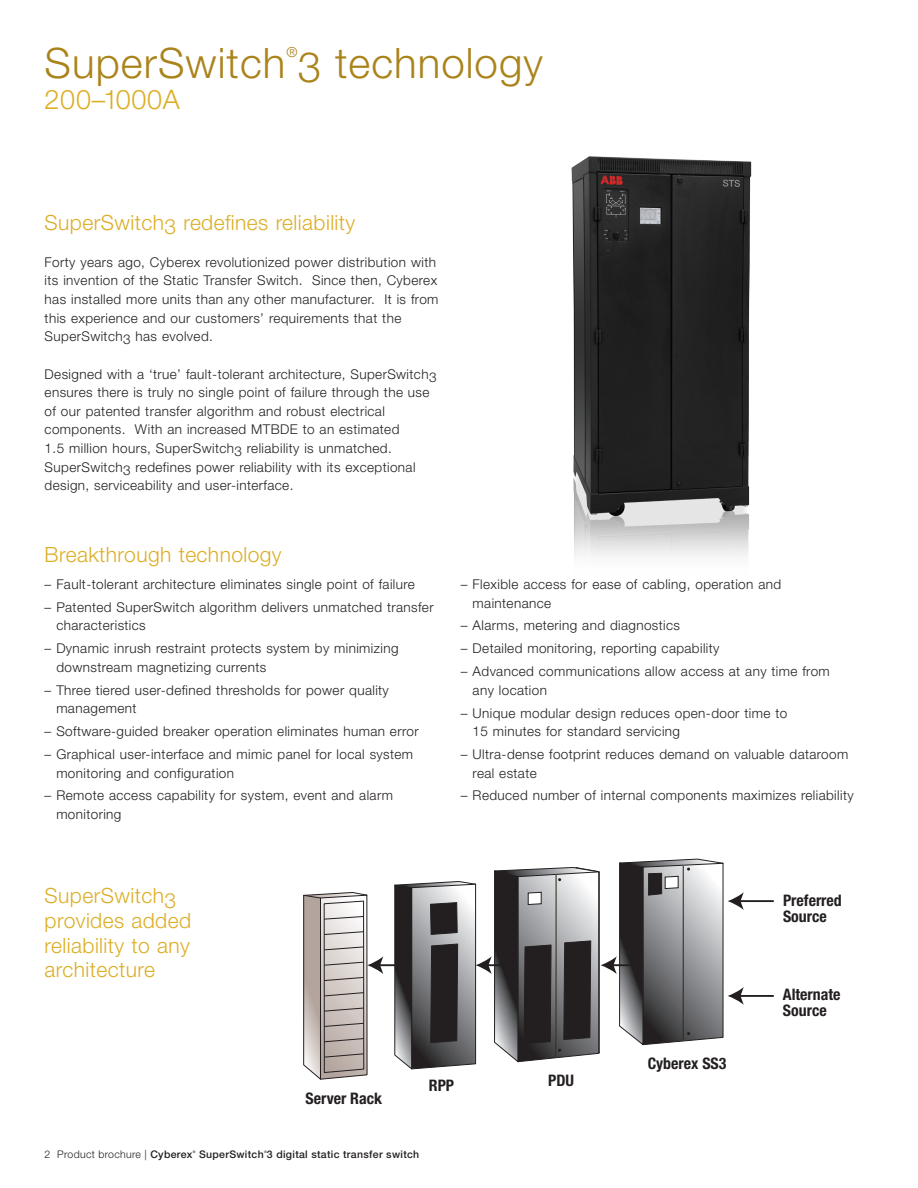
<style>
.page{position:relative;width:918px;height:1188px;background:#fff}
.page>*{position:absolute;margin:0;border:0;box-sizing:border-box;transform-origin:0 0}
.t1{font:300 42px "Helvetica Neue";letter-spacing:.025em;color:#aa831b}
.t2{font:300 27px "Helvetica Neue";letter-spacing:.025em;color:#dcae26}
.t3{font:300 21px/24.8px "Helvetica Neue";letter-spacing:.02em;color:#dcae26}
.t4{font:700 condensed 15.9px/15.9px "Helvetica Neue";color:#231f20}
.t5{font:300 13.8px "Helvetica Neue";color:#aa831b}
.t6{font:300 13.5px/18.6px "Helvetica Neue";letter-spacing:.03em;color:#231f20}
.t7{font:500 10.5px "Helvetica Neue";letter-spacing:.03em;color:#231f20}
.t8{font:300 10.5px "Helvetica Neue";letter-spacing:.03em;color:#231f20}
.t9{font:500 3.45px "Helvetica Neue";color:#231f20}
.s1{font-weight:500}
</style>
<div class="page">
<hr style="left:739px;top:900px;width:35px;height:2px;background:#231f20">
<hr style="left:739px;top:995px;width:35px;height:2px;background:#231f20">
<hr style="left:379px;top:964px;width:21px;height:2px;background:#231f20">
<svg style="left:303px;top:892px;width:80px;height:188px"></svg>
<svg style="left:394px;top:859px;width:350px;height:211px"></svg>
<img style="left:571px;top:156px;width:181px;height:401px">
<p class="t5" style="left:286px;top:43px;width:13px">®</p>
<h1 class="t1" style="left:45px;top:37px;width:500px">SuperSwitch 3 technology</h1>
<h2 class="t2" style="left:45px;top:83px;width:137px">200–1000A</h2>
<h3 class="t3" style="left:45px;top:209px;width:312px">SuperSwitch3 redefines reliability</h3>
<p class="t6" style="left:45px;top:252px;width:395px">Forty years ago, Cyberex revolutionized power distribution with its invention of the Static Transfer Switch. Since then, Cyberex has installed more units than any other manufacturer. It is from this experience and our customers’ requirements that the SuperSwitch3 has evolved.</p>
<p class="t6" style="left:45px;top:364px;width:393px">Designed with a ‘true’ fault-tolerant architecture, SuperSwitch3 ensures there is truly no single point of failure through the use of our patented transfer algorithm and robust electrical components. With an increased MTBDE to an estimated<br>1.5 million hours, SuperSwitch3 reliability is unmatched.<br>SuperSwitch3 redefines power reliability with its exceptional design, serviceability and user-interface.</p>
<h3 class="t3" style="left:45px;top:542px;width:239px">Breakthrough technology</h3>
<p class="t6" style="left:45px;top:575px;width:372px">– Fault-tolerant architecture eliminates single point of failure</p>
<p class="t6" style="left:56px;top:597px;width:379px;text-indent:-12px">– Patented SuperSwitch algorithm delivers unmatched transfer characteristics</p>
<p class="t6" style="left:56px;top:639px;width:344px;text-indent:-12px">– Dynamic inrush restraint protects system by minimizing downstream magnetizing currents</p>
<p class="t6" style="left:56px;top:680px;width:334px;text-indent:-12px">– Three tiered user-defined thresholds for power quality management</p>
<p class="t6" style="left:45px;top:722px;width:375px">– Software-guided breaker operation eliminates human error</p>
<p class="t6" style="left:56px;top:745px;width:358px;text-indent:-12px">– Graphical user-interface and mimic panel for local system monitoring and configuration</p>
<p class="t6" style="left:56px;top:786px;width:338px;text-indent:-12px">– Remote access capability for system, event and alarm monitoring</p>
<h3 class="t3" style="left:45px;top:883px;width:148px">SuperSwitch3 provides added reliability to any architecture</h3>
<p class="t6" style="left:473px;top:575px;width:310px;text-indent:-12px">– Flexible access for ease of cabling, operation and maintenance</p>
<p class="t6" style="left:461px;top:616px;width:221px">– Alarms, metering and diagnostics</p>
<p class="t6" style="left:461px;top:639px;width:260px">– Detailed monitoring, reporting capability</p>
<p class="t6" style="left:473px;top:662px;width:359px;text-indent:-12px">– Advanced communications allow access at any time from any location</p>
<p class="t6" style="left:473px;top:703px;width:316px;text-indent:-12px">– Unique modular design reduces open-door time to<br>15 minutes for standard servicing</p>
<p class="t6" style="left:473px;top:745px;width:377px;text-indent:-12px">– Ultra-dense footprint reduces demand on valuable dataroom real estate</p>
<p class="t6" style="left:461px;top:786px;width:394px">– Reduced number of internal components maximizes reliability</p>
<p class="t4" style="left:783px;top:893px;width:60px">Preferred<br>Source</p>
<p class="t4" style="left:648px;top:1055px;width:80px">Cyberex SS3</p>
<p class="t4" style="left:783px;top:987px;width:59px">Alternate<br>Source</p>
<p class="t4" style="left:306px;top:1090px;width:78px">Server Rack</p>
<p class="t4" style="left:429px;top:1078px;width:27px">RPP</p>
<p class="t4" style="left:548px;top:1073px;width:27px">PDU</p>
<p class="t8" style="left:45px;top:1148px;width:149px">2 Product brochure | <span class="s1">Cyberex</span></p>
<p class="t9" style="left:193px;top:1150px;width:4px">®</p>
<p class="t7" style="left:199px;top:1148px;width:222px">SuperSwitch 3 digital static transfer switch</p>
<p class="t9" style="left:264px;top:1150px;width:4px">®</p>
</div>
